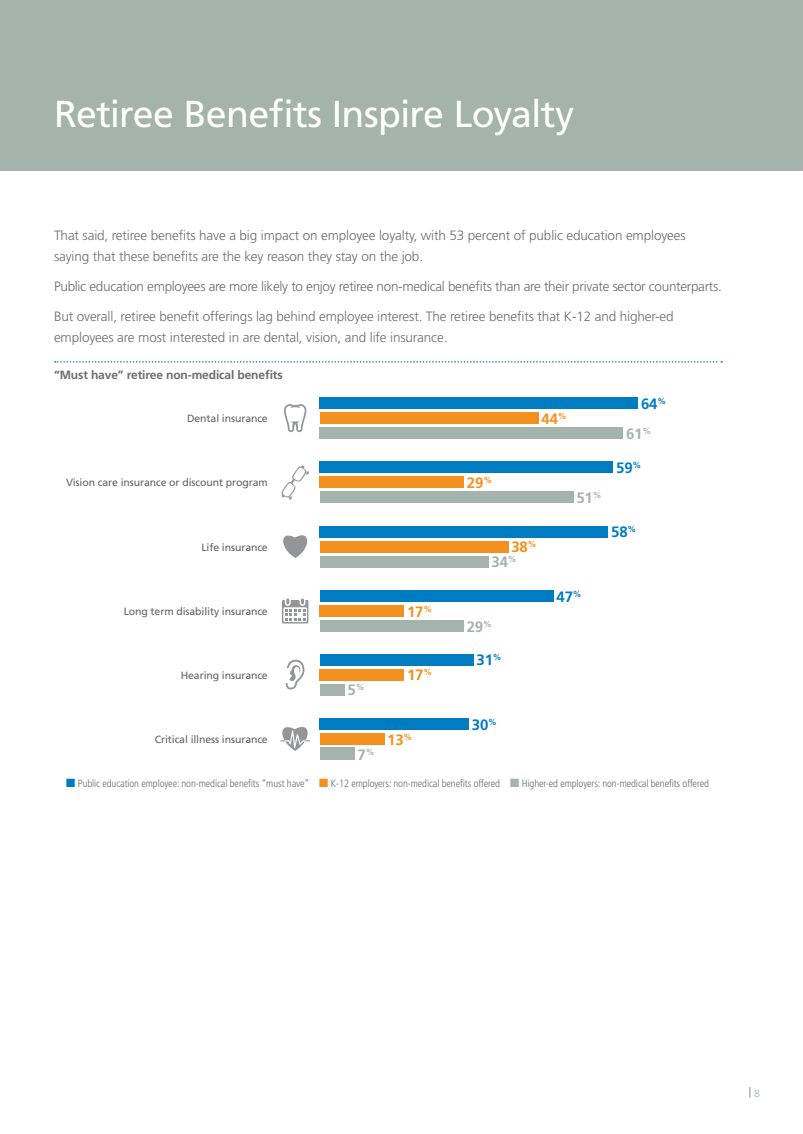
<style>
.page{position:relative;width:803px;height:1134px;background:#fff}
.page>*{position:absolute;margin:0;border:0;box-sizing:border-box;transform-origin:0 0}
.t1{font:37.5px "Frutiger";letter-spacing:-.02em;color:#fff}
.t2{font:700 15px/15px "Frutiger";letter-spacing:-.01em;color:#f4901d}
.t3{font:700 15px "Frutiger";letter-spacing:-.01em;color:#007cc2}
.t4{font:700 15px "Frutiger";color:#a4b3ab}
.t5{font:300 13.5px/21px "Frutiger";letter-spacing:-.01em;color:#6c6d70}
.t6{font:700 12px "Frutiger";letter-spacing:-.01em;color:#6c6d70}
.t7{font:300 condensed 10.5px "Frutiger";letter-spacing:-.01em;color:#6c6d70}
.t8{font:10.5px "Frutiger";letter-spacing:-.01em;color:#636366}
.t9{font:300 10.5px "Frutiger";color:#6c6d70}
.s1{color:#a4b3ab}
.s2{color:#007cc2}
.s3{color:#f4901d}
</style>
<div class="page">
<div style="left:0;top:0;width:802px;height:171px;background:#a4b3ab"></div>
<svg style="left:55px;top:361px;width:667px;height:2px"></svg>
<svg style="left:284px;top:404px;width:22px;height:28px"></svg>
<svg style="left:281px;top:465px;width:28px;height:35px"></svg>
<div style="left:320px;top:397px;width:318px;height:12px;background:#007cc2"></div>
<div style="left:320px;top:412px;width:218px;height:12px;background:#f4901d"></div>
<div style="left:320px;top:427px;width:303px;height:12px;background:#a4b3ab"></div>
<div style="left:320px;top:718px;width:149px;height:12px;background:#007cc2"></div>
<div style="left:320px;top:733px;width:64px;height:12px;background:#f4901d"></div>
<div style="left:320px;top:748px;width:34px;height:12px;background:#a4b3ab"></div>
<div style="left:320px;top:526px;width:288px;height:12px;background:#007cc2"></div>
<div style="left:320px;top:541px;width:188px;height:12px;background:#f4901d"></div>
<div style="left:320px;top:556px;width:168px;height:12px;background:#a4b3ab"></div>
<div style="left:320px;top:461px;width:293px;height:12px;background:#007cc2"></div>
<div style="left:320px;top:476px;width:144px;height:12px;background:#f4901d"></div>
<div style="left:320px;top:491px;width:253px;height:12px;background:#a4b3ab"></div>
<div style="left:320px;top:590px;width:233px;height:12px;background:#007cc2"></div>
<div style="left:320px;top:605px;width:84px;height:12px;background:#f4901d"></div>
<div style="left:320px;top:620px;width:143px;height:12px;background:#a4b3ab"></div>
<div style="left:320px;top:654px;width:153px;height:12px;background:#007cc2"></div>
<div style="left:320px;top:669px;width:84px;height:12px;background:#f4901d"></div>
<div style="left:320px;top:684px;width:24px;height:12px;background:#a4b3ab"></div>
<svg style="left:283px;top:535px;width:25px;height:23px"></svg>
<svg style="left:282px;top:598px;width:27px;height:26px"></svg>
<svg style="left:280px;top:727px;width:30px;height:24px"></svg>
<svg style="left:285px;top:659px;width:20px;height:30px"></svg>
<h1 class="t1" style="left:54px;top:92px;width:522px">Retiree Benefits Inspire Loyalty</h1>
<p class="t5" style="left:54px;top:225px;width:633px">That said, retiree benefits have a big impact on employee loyalty, with 53 percent of public education employees saying that these benefits are the key reason they stay on the job.</p>
<p class="t5" style="left:54px;top:276px;width:669px">Public education employees are more likely to enjoy retiree non-medical benefits than are their private sector counterparts.</p>
<p class="t5" style="left:54px;top:306px;width:621px">But overall, retiree benefit offerings lag behind employee interest. The retiree benefits that K-12 and higher-ed employees are most interested in are dental, vision, and life insurance.</p>
<p class="t6" style="left:54px;top:368px;width:230px">“Must have” retiree non-medical benefits</p>
<p class="t8" style="left:187px;top:412px;width:82px">Dental insurance</p>
<p class="t3" style="left:641px;top:395px;width:27px">64<sup>%</sup></p>
<p class="t2" style="left:541px;top:411px;width:27px">44<sup>%</sup></p>
<p class="t4" style="left:626px;top:425px;width:27px">61<sup>%</sup></p>
<p class="t3" style="left:616px;top:459px;width:27px">59<sup>%</sup></p>
<p class="t8" style="left:66px;top:477px;width:203px">Vision care insurance or discount program</p>
<p class="t2" style="left:467px;top:475px;width:27px">29<sup>%</sup></p>
<p class="t4" style="left:576px;top:489px;width:27px">51<sup>%</sup></p>
<p class="t3" style="left:611px;top:523px;width:27px">58<sup>%</sup></p>
<p class="t8" style="left:201px;top:541px;width:68px">Life insurance</p>
<p class="t2" style="left:491px;top:540px;width:46px;text-indent:20px">38<sup>%<br></sup><span class="s1">34</span><sup>%</sup></p>
<p class="t3" style="left:556px;top:588px;width:27px">47<sup>%</sup></p>
<p class="t8" style="left:124px;top:605px;width:145px">Long term disability insurance</p>
<p class="t2" style="left:407px;top:604px;width:27px">17<sup>%</sup></p>
<p class="t4" style="left:466px;top:618px;width:27px">29<sup>%</sup></p>
<p class="t3" style="left:476px;top:651px;width:27px">31<sup>%</sup></p>
<p class="t8" style="left:181px;top:669px;width:89px">Hearing insurance</p>
<p class="t2" style="left:407px;top:668px;width:27px">17<sup>%</sup></p>
<p class="t4" style="left:347px;top:681px;width:18px">5<sup>%</sup></p>
<p class="t3" style="left:472px;top:716px;width:27px">30<sup>%</sup></p>
<p class="t2" style="left:387px;top:732px;width:27px">13<sup>%</sup></p>
<p class="t8" style="left:155px;top:733px;width:114px">Critical illness insurance</p>
<p class="t7" style="left:66px;top:777px;width:644px"><span class="s2">■</span> Public education employee: non-medical benefits “must have” <span class="s3">■</span> K-12 employers: non-medical benefits offered <span class="s1">■</span> Higher-ed employers: non-medical benefits offered</p>
<p class="t4" style="left:357px;top:746px;width:18px">7<sup>%</sup></p>
<p class="t9" style="left:748px;top:1086px;width:12px">| <span class="s1">8</span></p>
</div>
